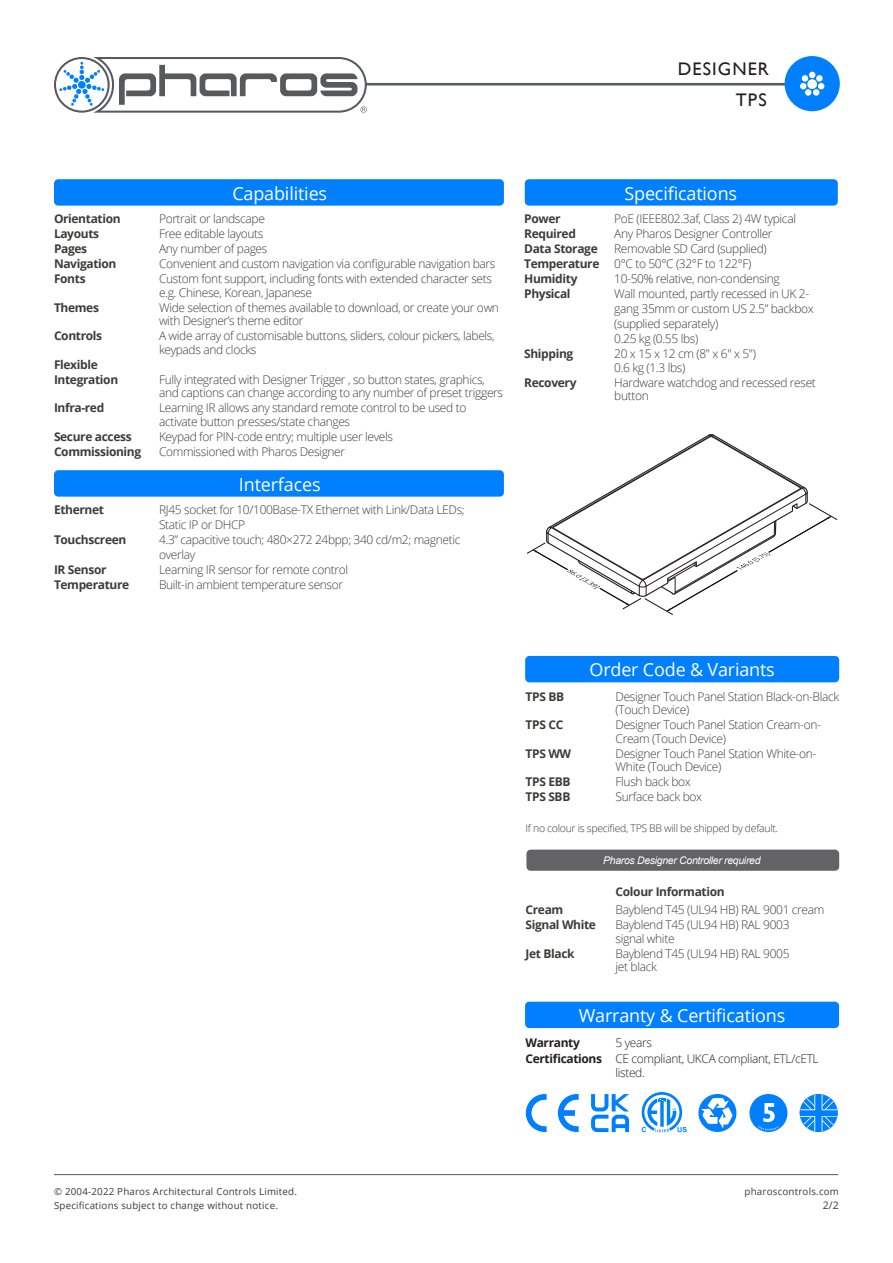
<style>
.page{position:relative;width:893px;height:1263px;background:#fff}
.page>*{position:absolute;margin:0;border:0;box-sizing:border-box;transform-origin:0 0}
.t1{font:18.15px/31.5px "Gill Sans";letter-spacing:.06em;color:#231f20;text-align:right}
.Heading_White{font:18px "Open Sans";letter-spacing:-.01em;color:#fff}
.Body_Text_2{font:300 12px/13.5px "Open Sans";letter-spacing:-.03em;color:#3c3c3b}
.Body_Text_3{font:300 12px/13.5px "Open Sans";letter-spacing:-.03em;color:#3c3c3b}
.Body_Text_2-2{font:700 12px "Open Sans";letter-spacing:-.03em;color:#3c3c3b}
.Body_Text_3-2{font:700 12px "Open Sans";letter-spacing:-.03em;color:#3c3c3b}
.t2{font:300 12px/13.5px "Open Sans";letter-spacing:-.03em;color:#231f20}
.t3{font:700 12px "Open Sans";letter-spacing:-.03em;color:#231f20}
.Body_Text_3-3{font:300 10.5px "Open Sans";letter-spacing:-.03em;color:#3c3c3b}
.t4{font:italic 10.5px "Arial";letter-spacing:-.03em;color:#fff}
.t5{font:10.5px "Open Sans";color:#3c3c3b}
.t6{font:9.75px/13.5px "Open Sans";letter-spacing:.02em;color:#3c3c3b}
.s1{font-weight:700}
</style>
<div class="page">
<hr style="left:54px;top:1174px;width:784px;height:1px;background:#575a5b">
<svg style="left:54px;top:57px;width:313px;height:56px"></svg>
<hr style="left:365px;top:83px;width:422px;height:2px;background:#575a5b">
<div style="left:525px;top:1002px;width:314px;height:26px;background:#0080ff;border-radius:4px"></div>
<svg style="left:526px;top:1094px;width:21px;height:38px"></svg>
<svg style="left:558px;top:1094px;width:21px;height:38px"></svg>
<div style="left:698px;top:1094px;width:38px;height:38px;background:#0080ff;border-radius:50%"></div>
<svg style="left:701px;top:1098px;width:31px;height:30px"></svg>
<svg style="left:800px;top:1094px;width:38px;height:38px"></svg>
<div style="left:749px;top:1094px;width:38px;height:38px;background:#0080ff;border-radius:50%"></div>
<svg style="left:758px;top:1103px;width:21px;height:27px"></svg>
<svg style="left:591px;top:1094px;width:38px;height:38px"></svg>
<svg style="left:642px;top:1092px;width:45px;height:40px"></svg>
<div style="left:526px;top:850px;width:313px;height:21px;background:#636366;border-radius:4px"></div>
<div style="left:785px;top:56px;width:55px;height:55px;background:#0080ff;border-radius:50%"></div>
<div style="left:807px;top:79px;width:10px;height:10px;background:#fff;border-radius:50%"></div>
<div style="left:800px;top:83px;width:7px;height:7px;background:#fff;border-radius:3px"></div>
<svg style="left:804px;top:89px;width:16px;height:7px"></svg>
<div style="left:818px;top:83px;width:7px;height:7px;background:#fff;border-radius:3px"></div>
<svg style="left:801px;top:72px;width:22px;height:10px"></svg>
<div style="left:54px;top:179px;width:450px;height:27px;background:#0080ff;border-radius:4px"></div>
<div style="left:54px;top:470px;width:450px;height:27px;background:#0080ff;border-radius:4px"></div>
<div style="left:525px;top:179px;width:313px;height:27px;background:#0080ff;border-radius:4px"></div>
<div style="left:525px;top:656px;width:314px;height:26px;background:#0080ff;border-radius:4px"></div>
<svg style="left:527px;top:434px;width:311px;height:181px"></svg>
<h1 class="t1" style="left:678px;top:53px;width:93px">DESIGNER<br>TPS</h1>
<p class="Heading_White" style="left:232px;top:181px;width:96px">Capabilities</p>
<p class="Body_Text_2-2" style="left:54px;top:210px;width:68px">Orientation</p>
<p class="Body_Text_2" style="left:159px;top:212px;width:107px">Portrait or landscape</p>
<p class="Body_Text_2-2" style="left:54px;top:225px;width:47px">Layouts</p>
<p class="Body_Text_2" style="left:159px;top:227px;width:106px">Free editable layouts</p>
<p class="Body_Text_2-2" style="left:54px;top:240px;width:35px">Pages</p>
<p class="Body_Text_2" style="left:159px;top:242px;width:110px">Any number of pages</p>
<p class="Body_Text_2-2" style="left:54px;top:255px;width:64px">Navigation</p>
<p class="Body_Text_2" style="left:159px;top:257px;width:338px">Convenient and custom navigation via configurable navigation bars</p>
<p class="Body_Text_2-2" style="left:54px;top:270px;width:33px">Fonts</p>
<p class="Body_Text_2" style="left:159px;top:272px;width:335px">Custom font support, including fonts with extended character sets e.g. Chinese, Korean, Japanese</p>
<p class="Body_Text_2-2" style="left:54px;top:299px;width:46px">Themes</p>
<p class="Body_Text_2" style="left:159px;top:300px;width:342px">Wide selection of themes available to download, or create your own with Designer’s theme editor</p>
<p class="Body_Text_2-2" style="left:54px;top:327px;width:50px">Controls</p>
<p class="Body_Text_2" style="left:159px;top:329px;width:337px">A wide array of customisable buttons, sliders, colour pickers, labels, keypads and clocks</p>
<p class="Body_Text_2-2" style="left:54px;top:356px;width:45px">Flexible</p>
<p class="Body_Text_2-2" style="left:54px;top:371px;width:66px">Integration</p>
<p class="Body_Text_2" style="left:159px;top:372px;width:346px">Fully integrated with Designer Trigger , so button states, graphics, and captions can change according to any number of preset triggers</p>
<p class="Body_Text_2-2" style="left:54px;top:399px;width:52px">Infra-red</p>
<p class="Body_Text_2" style="left:159px;top:401px;width:309px">Learning IR allows any standard remote control to be used to activate button presses/state changes</p>
<p class="Body_Text_2-2" style="left:54px;top:428px;width:79px">Secure access</p>
<p class="Body_Text_2" style="left:159px;top:429px;width:236px">Keypad for PIN-code entry; multiple user levels</p>
<p class="Body_Text_2-2" style="left:54px;top:443px;width:89px">Commissioning</p>
<p class="Body_Text_2" style="left:159px;top:444px;width:188px">Commissioned with Pharos Designer</p>
<p class="Heading_White" style="left:239px;top:472px;width:83px">Interfaces</p>
<p class="Body_Text_2-2" style="left:54px;top:501px;width:52px">Ethernet</p>
<p class="Body_Text_2" style="left:159px;top:503px;width:307px">RJ45 socket for 10/100Base-TX Ethernet with Link/Data LEDs;</p>
<p class="Body_Text_2" style="left:159px;top:518px;width:88px">Static IP or DHCP</p>
<p class="Body_Text_2-2" style="left:54px;top:531px;width:74px">Touchscreen</p>
<p class="Body_Text_2" style="left:159px;top:533px;width:303px">4.3” capacitive touch; 480×272 24bpp; 340 cd/m2; magnetic</p>
<p class="Body_Text_2" style="left:159px;top:548px;width:38px">overlay</p>
<p class="Body_Text_2-2" style="left:54px;top:561px;width:54px">IR Sensor</p>
<p class="Body_Text_2" style="left:159px;top:563px;width:191px">Learning IR sensor for remote control</p>
<p class="Body_Text_2-2" style="left:54px;top:576px;width:77px">Temperature</p>
<p class="Body_Text_2" style="left:159px;top:578px;width:186px">Built-in ambient temperature sensor</p>
<p class="Heading_White" style="left:624px;top:181px;width:114px">Specifications</p>
<p class="Body_Text_3-2" style="left:524px;top:210px;width:38px">Power</p>
<p class="Body_Text_3" style="left:614px;top:212px;width:183px">PoE (IEEE802.3af, Class 2) 4W typical</p>
<p class="Body_Text_3-2" style="left:524px;top:225px;width:53px">Required</p>
<p class="Body_Text_3" style="left:614px;top:227px;width:160px">Any Pharos Designer Controller</p>
<p class="Body_Text_3-2" style="left:524px;top:240px;width:75px">Data Storage</p>
<p class="Body_Text_3" style="left:614px;top:242px;width:154px">Removable SD Card (supplied)</p>
<p class="Body_Text_3" style="left:524px;top:257px;width:229px"><span class="s1">Temperature</span> 0°C to 50°C (32°F to 122°F)</p>
<p class="Body_Text_3-2" style="left:524px;top:270px;width:55px">Humidity</p>
<p class="Body_Text_3" style="left:614px;top:272px;width:167px">10-50% relative, non-condensing</p>
<p class="Body_Text_3-2" style="left:524px;top:285px;width:48px">Physical</p>
<p class="Body_Text_3" style="left:614px;top:287px;width:196px">Wall mounted, partly recessed in UK 2-</p>
<p class="Body_Text_3" style="left:614px;top:302px;width:201px">gang 35mm or custom US 2.5” backbox</p>
<p class="Body_Text_3" style="left:614px;top:317px;width:106px">(supplied separately)</p>
<p class="Body_Text_3" style="left:614px;top:332px;width:86px">0.25 kg (0.55 lbs)</p>
<p class="Body_Text_3-2" style="left:524px;top:345px;width:51px">Shipping</p>
<p class="Body_Text_3" style="left:614px;top:347px;width:143px">20 x 15 x 12 cm (8″ x 6″ x 5″)<br>0.6 kg (1.3 lbs)</p>
<p class="Body_Text_3-2" style="left:524px;top:374px;width:54px">Recovery</p>
<p class="Body_Text_3" style="left:614px;top:375px;width:203px">Hardware watchdog and recessed reset button</p>
<p class="Heading_White" style="left:589px;top:657px;width:187px">Order Code &amp; Variants</p>
<p class="Body_Text_3-2" style="left:526px;top:688px;width:40px">TPS BB</p>
<p class="Body_Text_3" style="left:616px;top:689px;width:225px">Designer Touch Panel Station Black-on-Black (Touch Device)</p>
<p class="Body_Text_3-2" style="left:526px;top:716px;width:39px">TPS CC</p>
<p class="Body_Text_3" style="left:616px;top:718px;width:207px">Designer Touch Panel Station Cream-on-<br>Cream (Touch Device)</p>
<p class="Body_Text_3-2" style="left:526px;top:745px;width:47px">TPS WW</p>
<p class="Body_Text_3" style="left:616px;top:746px;width:202px">Designer Touch Panel Station White-on-<br>White (Touch Device)</p>
<p class="Body_Text_3-2" style="left:526px;top:773px;width:46px">TPS EBB</p>
<p class="Body_Text_3" style="left:616px;top:775px;width:77px">Flush back box</p>
<p class="Body_Text_3-2" style="left:526px;top:788px;width:46px">TPS SBB</p>
<p class="Body_Text_3" style="left:616px;top:790px;width:88px">Surface back box</p>
<p class="Body_Text_3-3" style="left:526px;top:821px;width:254px">If no colour is specified, TPS BB will be shipped by default.</p>
<p class="t4" style="left:603px;top:853px;width:159px">Pharos Designer Controller required</p>
<p class="Body_Text_3-2" style="left:616px;top:883px;width:111px">Colour Information</p>
<p class="Body_Text_3-2" style="left:526px;top:901px;width:39px">Cream</p>
<p class="Body_Text_3" style="left:616px;top:902px;width:210px">Bayblend T45 (UL94 HB) RAL 9001 cream</p>
<p class="Body_Text_3-2" style="left:526px;top:916px;width:72px">Signal White</p>
<p class="Body_Text_3" style="left:616px;top:917px;width:175px">Bayblend T45 (UL94 HB) RAL 9003 signal white</p>
<p class="Body_Text_3-2" style="left:526px;top:945px;width:51px">Jet Black</p>
<p class="Body_Text_3" style="left:616px;top:946px;width:175px">Bayblend T45 (UL94 HB) RAL 9005 jet black</p>
<p class="Heading_White" style="left:579px;top:1003px;width:208px">Warranty &amp; Certifications</p>
<p class="t3" style="left:525px;top:1034px;width:56px">Warranty</p>
<p class="t2" style="left:615px;top:1036px;width:38px">5 years</p>
<p class="t2" style="left:615px;top:1052px;width:205px;text-indent:-90px"><span class="s1">Certifications</span> CE compliant, UKCA compliant, ETL/cETL listed.</p>
<p class="t6" style="left:54px;top:1184px;width:244px">© 2004-2022 Pharos Architectural Controls Limited.<br>Specifications subject to change without notice.</p>
<p class="t6" style="left:745px;top:1184px;width:96px">pharoscontrols.com</p>
<p class="t5" style="left:823px;top:1198px;width:18px">2/2</p>
</div>
